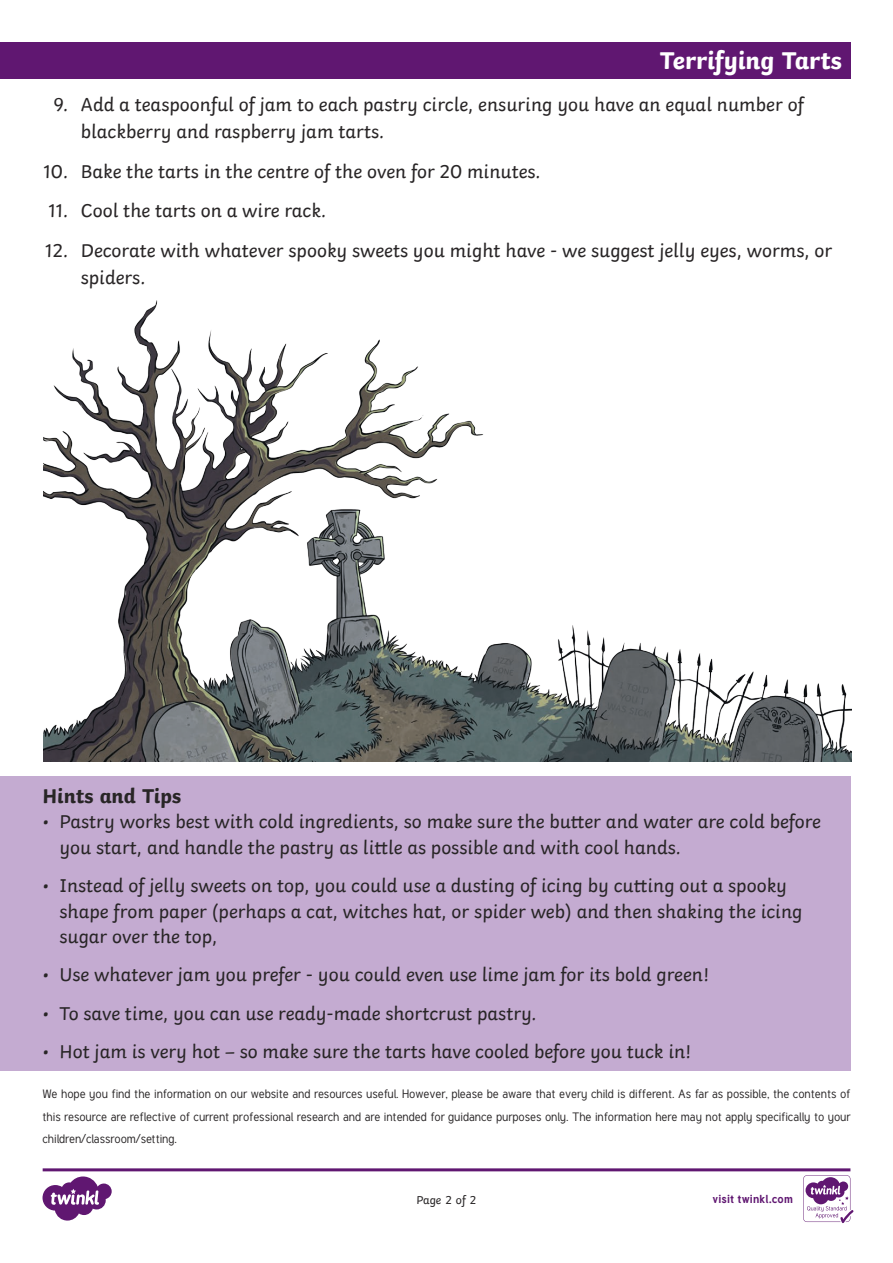
<style>
.page{position:relative;width:893px;height:1263px;background:#fff}
.page>*{position:absolute;margin:0;border:0;box-sizing:border-box;transform-origin:0 0}
.Heading_2{font:700 25.5px "Twinkl";color:#fff}
.Heading_3{font:700 21px "Twinkl";color:#282526}
.t1{font:19.5px/25.5px "Twinkl";color:#282526}
.Adult_Body_Copy{font:12px/22.5px "Tuffy";color:#282526;text-align:justify}
.t2{font:12px "Twinkl";letter-spacing:-.005em;color:#282526}
.t3{font:700 11.4px "Tuffy";letter-spacing:.015em;color:#601771}
</style>
<div class="page">
<div style="left:0;top:42px;width:850px;height:37px;background:#601771"></div>
<div style="left:0;top:776px;width:850px;height:295px;background:#c4abd1"></div>
<img style="left:43px;top:301px;width:809px;height:460px">
<svg style="left:43px;top:1168px;width:810px;height:55px"></svg>
<p class="Heading_2" style="left:660px;top:39px;width:183px">Terrifying Tarts</p>
<p class="t1" style="left:81px;top:89px;width:725px;line-height:27px;text-indent:-27px">9. Add a teaspoonful of jam to each pastry circle, ensuring you have an equal number of blackberry and raspberry jam tarts.</p>
<p class="t1" style="left:43px;top:156px;width:499px">10. Bake the tarts in the centre of the oven for 20 minutes.</p>
<p class="t1" style="left:49px;top:196px;width:279px">11. Cool the tarts on a wire rack.</p>
<p class="t1" style="left:81px;top:235px;width:753px;line-height:27px;text-indent:-35px">12. Decorate with whatever spooky sweets you might have - we suggest jelly eyes, worms, or spiders.</p>
<p class="Heading_3" style="left:43px;top:778px;width:140px">Hints and Tips</p>
<p class="t1" style="left:60px;top:807px;width:763px;text-indent:-17px">• Pastry works best with cold ingredients, so make sure the butter and water are cold before you start, and handle the pastry as little as possible and with cool hands.</p>
<p class="t1" style="left:60px;top:871px;width:745px;text-indent:-17px">• Instead of jelly sweets on top, you could use a dusting of icing by cutting out a spooky shape from paper (perhaps a cat, witches hat, or spider web) and then shaking the icing sugar over the top,</p>
<p class="t1" style="left:43px;top:960px;width:669px">• Use whatever jam you prefer - you could even use lime jam for its bold green!</p>
<p class="t1" style="left:43px;top:999px;width:496px">• To save time, you can use ready-made shortcrust pastry.</p>
<p class="t1" style="left:43px;top:1037px;width:651px">• Hot jam is very hot – so make sure the tarts have cooled before you tuck in!</p>
<p class="Adult_Body_Copy" style="left:43px;top:1083px;width:809px">We hope you find the information on our website and resources useful. However, please be aware that every child is different. As far as possible, the contents of this resource are reflective of current professional research and are intended for guidance purposes only. The information here may not apply specifically to your children/classroom/setting.</p>
<p class="t2" style="left:416px;top:1191px;width:62px">Page 2 of 2</p>
<p class="t3" style="left:712px;top:1190px;width:82px">visit twinkl.com</p>
</div>
